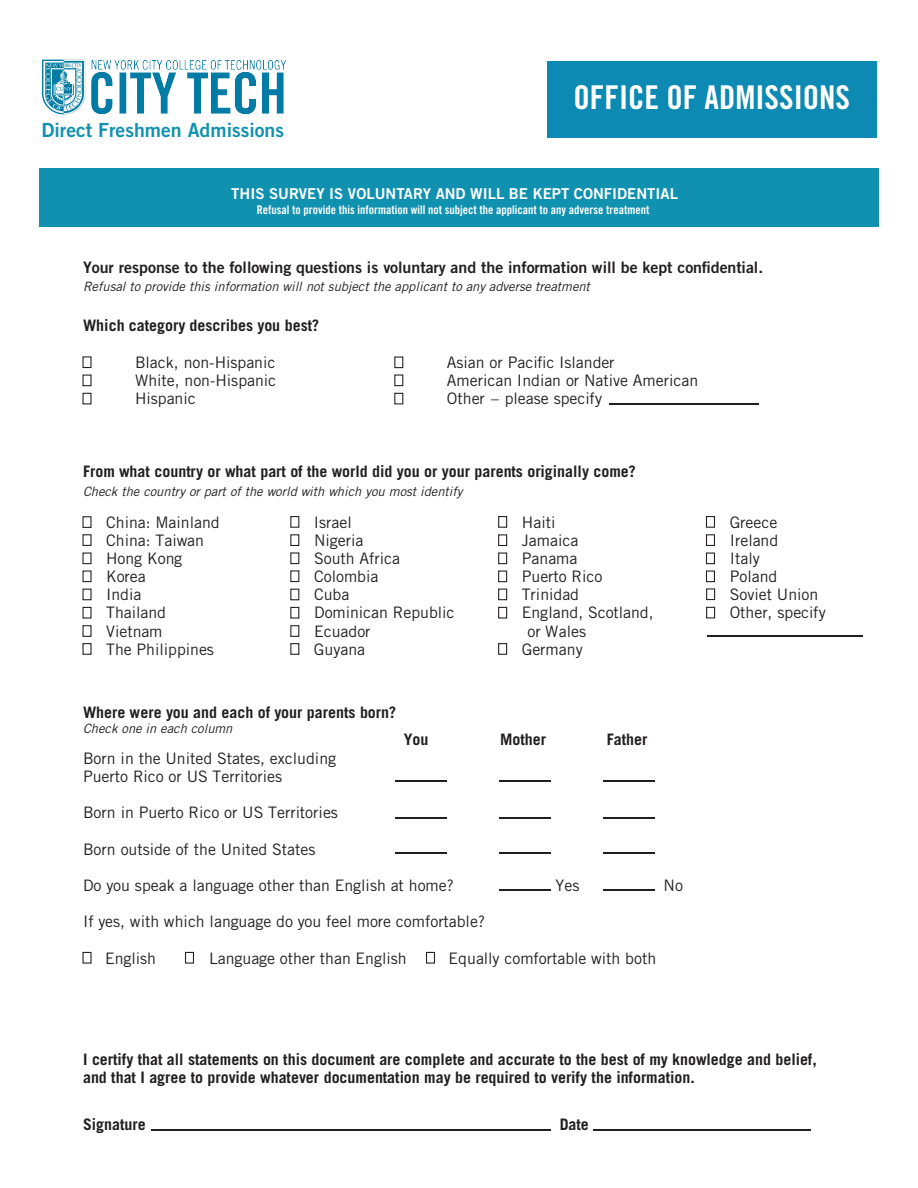
<style>
.page{position:relative;width:918px;height:1188px;background:#fff}
.page>*{position:absolute;margin:0;border:0;box-sizing:border-box;transform-origin:0 0}
.t1{font:32.85px "Trade Gothic LT Std Bd Cn 20";color:#fff}
.t2{font:19.5px "Trade Gothic LT Std Bd 2";color:#1191b0}
.t3{font:15.9px/18.5px "Trade Gothic LT Std";color:#231f20}
.t4{font:700 15.9px/18.1px "Trade Gothic LT Std";color:#231f20}
.t5{font:15.9px "Trade Gothic LT Std Bd 2";color:#231f20}
.t6{font:15px "Trade Gothic LT Std Bd 2";color:#fff}
.t7{font:italic 12.9px "Trade Gothic LT Std";color:#231f20}
.t8{font:12px "Trade Gothic LT Std Bd Cn 20";color:#fff}
</style>
<div class="page">
<div style="left:40px;top:169px;width:839px;height:58px;background:#1191b0"></div>
<hr style="left:593px;top:1129px;width:218px;height:1px;background:#231f20">
<hr style="left:151px;top:1129px;width:400px;height:1px;background:#231f20">
<hr style="left:603px;top:890px;width:52px;height:1px;background:#231f20">
<hr style="left:499px;top:890px;width:52px;height:1px;background:#231f20">
<hr style="left:603px;top:852px;width:52px;height:1px;background:#231f20">
<hr style="left:499px;top:852px;width:52px;height:1px;background:#231f20">
<hr style="left:395px;top:852px;width:52px;height:1px;background:#231f20">
<hr style="left:603px;top:817px;width:52px;height:1px;background:#231f20">
<hr style="left:499px;top:817px;width:52px;height:1px;background:#231f20">
<hr style="left:395px;top:817px;width:52px;height:1px;background:#231f20">
<hr style="left:603px;top:781px;width:52px;height:1px;background:#231f20">
<hr style="left:499px;top:781px;width:52px;height:1px;background:#231f20">
<hr style="left:395px;top:781px;width:52px;height:1px;background:#231f20">
<hr style="left:707px;top:636px;width:155px;height:1px;background:#231f20">
<hr style="left:609px;top:403px;width:150px;height:1px;background:#231f20">
<div style="left:394px;top:393px;width:9px;height:11px;border:1px solid #231f20"></div>
<div style="left:394px;top:374px;width:9px;height:12px;border:1px solid #231f20"></div>
<div style="left:394px;top:356px;width:9px;height:12px;border:1px solid #231f20"></div>
<div style="left:185px;top:952px;width:9px;height:12px;border:1px solid #231f20"></div>
<div style="left:426px;top:952px;width:9px;height:12px;border:1px solid #231f20"></div>
<div style="left:82px;top:516px;width:10px;height:12px;border:1px solid #231f20"></div>
<div style="left:290px;top:516px;width:9px;height:12px;border:1px solid #231f20"></div>
<div style="left:498px;top:516px;width:9px;height:12px;border:1px solid #231f20"></div>
<div style="left:706px;top:516px;width:9px;height:12px;border:1px solid #231f20"></div>
<div style="left:706px;top:534px;width:9px;height:12px;border:1px solid #231f20"></div>
<div style="left:706px;top:553px;width:9px;height:11px;border:1px solid #231f20"></div>
<div style="left:706px;top:570px;width:9px;height:12px;border:1px solid #231f20"></div>
<div style="left:706px;top:588px;width:9px;height:12px;border:1px solid #231f20"></div>
<div style="left:706px;top:607px;width:9px;height:11px;border:1px solid #231f20"></div>
<div style="left:498px;top:534px;width:9px;height:12px;border:1px solid #231f20"></div>
<div style="left:498px;top:552px;width:9px;height:12px;border:1px solid #231f20"></div>
<div style="left:498px;top:571px;width:9px;height:11px;border:1px solid #231f20"></div>
<div style="left:498px;top:589px;width:9px;height:11px;border:1px solid #231f20"></div>
<div style="left:498px;top:607px;width:9px;height:12px;border:1px solid #231f20"></div>
<div style="left:498px;top:643px;width:9px;height:12px;border:1px solid #231f20"></div>
<div style="left:290px;top:534px;width:9px;height:12px;border:1px solid #231f20"></div>
<div style="left:290px;top:589px;width:9px;height:11px;border:1px solid #231f20"></div>
<div style="left:290px;top:625px;width:9px;height:12px;border:1px solid #231f20"></div>
<div style="left:290px;top:643px;width:9px;height:12px;border:1px solid #231f20"></div>
<div style="left:82px;top:534px;width:10px;height:12px;border:1px solid #231f20"></div>
<div style="left:82px;top:625px;width:10px;height:12px;border:1px solid #231f20"></div>
<div style="left:82px;top:643px;width:10px;height:12px;border:1px solid #231f20"></div>
<img style="left:39px;top:59px;width:290px;height:115px">
<div style="left:547px;top:61px;width:329px;height:77px;background:#0c8ab3"></div>
<p class="t2" style="left:41px;top:118px;width:244px">Direct Freshmen Admissions</p>
<p class="t1" style="left:574px;top:78px;width:278px">OFFICE OF ADMISSIONS</p>
<p class="t6" style="left:231px;top:184px;width:448px">THIS SURVEY IS VOLUNTARY AND WILL BE KEPT CONFIDENTIAL</p>
<p class="t8" style="left:257px;top:202px;width:394px">Refusal to provide this information will not subject the applicant to any adverse treatment</p>
<p class="t5" style="left:83px;top:258px;width:682px">Your response to the following questions is voluntary and the information will be kept conÿdential.</p>
<p class="t7" style="left:83px;top:279px;width:508px">Refusal to provide this information will not subject the applicant to any adverse treatment</p>
<p class="t4" style="left:83px;top:316px;width:238px">Which category describes you best?</p>
<p class="t3" style="left:135px;top:353px;width:142px">Black, non-Hispanic</p>
<p class="t3" style="left:447px;top:353px;width:169px">Asian or Paciÿc Islander</p>
<p class="t3" style="left:135px;top:371px;width:143px">White, non-Hispanic</p>
<p class="t3" style="left:447px;top:371px;width:253px">American Indian or Native American</p>
<p class="t3" style="left:135px;top:389px;width:62px">Hispanic</p>
<p class="t3" style="left:447px;top:389px;width:157px">Other – please specify</p>
<p class="t4" style="left:83px;top:462px;width:554px">From what country or what part of the world did you or your parents originally come?</p>
<p class="t7" style="left:83px;top:483px;width:381px">Check the country or part of the world with which you most identify</p>
<p class="t3" style="left:106px;top:513px;width:115px">China: Mainland</p>
<p class="t3" style="left:314px;top:513px;width:39px">Israel</p>
<p class="t3" style="left:522px;top:513px;width:35px">Haiti</p>
<p class="t3" style="left:730px;top:513px;width:49px">Greece</p>
<p class="t3" style="left:106px;top:531px;width:99px">China: Taiwan</p>
<p class="t3" style="left:314px;top:531px;width:51px">Nigeria</p>
<p class="t3" style="left:522px;top:531px;width:58px">Jamaica</p>
<p class="t3" style="left:730px;top:531px;width:50px">Ireland</p>
<p class="t3" style="left:106px;top:549px;width:78px">Hong Kong</p>
<p class="t3" style="left:314px;top:549px;width:87px">South Africa</p>
<p class="t3" style="left:522px;top:549px;width:57px">Panama</p>
<p class="t3" style="left:730px;top:549px;width:32px">Italy</p>
<p class="t3" style="left:106px;top:567px;width:41px">Korea</p>
<p class="t3" style="left:314px;top:567px;width:66px">Colombia</p>
<p class="t3" style="left:522px;top:567px;width:82px">Puerto Rico</p>
<p class="t3" style="left:730px;top:567px;width:49px">Poland</p>
<p class="t3" style="left:106px;top:585px;width:37px">India</p>
<p class="t3" style="left:314px;top:585px;width:37px">Cuba</p>
<p class="t3" style="left:522px;top:585px;width:59px">Trinidad</p>
<p class="t3" style="left:730px;top:585px;width:90px">Soviet Union</p>
<p class="t3" style="left:106px;top:603px;width:62px">Thailand</p>
<p class="t3" style="left:314px;top:603px;width:142px">Dominican Republic</p>
<p class="t3" style="left:522px;top:603px;width:133px">England, Scotland,</p>
<p class="t3" style="left:730px;top:603px;width:98px">Other, specify</p>
<p class="t3" style="left:106px;top:622px;width:58px">Vietnam</p>
<p class="t3" style="left:314px;top:622px;width:58px">Ecuador</p>
<p class="t3" style="left:528px;top:622px;width:60px">or Wales</p>
<p class="t3" style="left:106px;top:640px;width:109px">The Philippines</p>
<p class="t3" style="left:314px;top:640px;width:53px">Guyana</p>
<p class="t3" style="left:522px;top:640px;width:62px">Germany</p>
<p class="t4" style="left:83px;top:703px;width:315px">Where were you and each of your parents born?</p>
<p class="t7" style="left:83px;top:721px;width:151px">Check one in each column</p>
<p class="t4" style="left:404px;top:730px;width:26px">You</p>
<p class="t4" style="left:500px;top:730px;width:48px">Mother</p>
<p class="t4" style="left:607px;top:730px;width:42px">Father</p>
<p class="t3" style="left:83px;top:749px;width:255px">Born in the United States, excluding<br>Puerto Rico or US Territories</p>
<p class="t3" style="left:83px;top:803px;width:256px">Born in Puerto Rico or US Territories</p>
<p class="t3" style="left:83px;top:840px;width:234px">Born outside of the United States</p>
<p class="t3" style="left:83px;top:876px;width:372px">Do you speak a language other than English at home?</p>
<p class="t3" style="left:556px;top:876px;width:25px">Yes</p>
<p class="t3" style="left:664px;top:876px;width:21px">No</p>
<p class="t3" style="left:83px;top:912px;width:404px">If yes, with which language do you feel more comfortable?</p>
<p class="t3" style="left:105px;top:949px;width:53px">English</p>
<p class="t3" style="left:209px;top:949px;width:199px">Language other than English</p>
<p class="t3" style="left:449px;top:949px;width:209px">Equally comfortable with both</p>
<p class="t4" style="left:83px;top:1050px;width:736px">I certify that all statements on this document are complete and accurate to the best of my knowledge and belief, and that I agree to provide whatever documentation may be required to verify the information.</p>
<p class="t4" style="left:83px;top:1115px;width:64px">Signature</p>
<p class="t4" style="left:560px;top:1115px;width:31px">Date</p>
</div>
